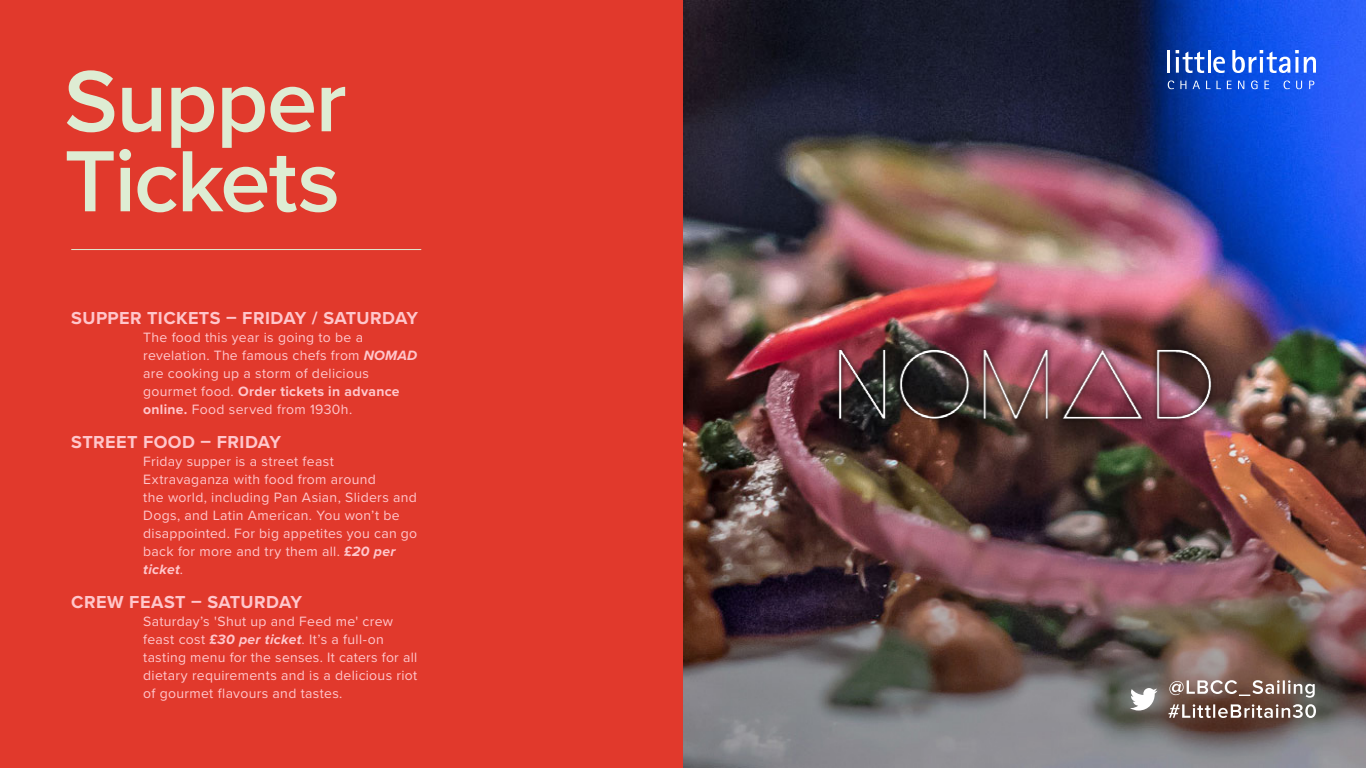
<style>
.page{position:relative;width:1366px;height:768px;background:#fff}
.page>*{position:absolute;margin:0;border:0;box-sizing:border-box;transform-origin:0 0}
.t1{font:600 90px/80px "Proxima Nova";letter-spacing:-.02em;color:#deecd3}
.t2{font:700 18px "Proxima Nova";letter-spacing:.02em;color:#ffc6cb}
.t3{font:14px/18px "Proxima Nova";letter-spacing:.02em;color:#ffc6cb}
.s1{font-weight:700;font-style:italic}
.s2{font-weight:700}
</style>
<div class="page">
<div style="left:0;top:0;width:683px;height:768px;background:#e1392c"></div>
<img style="left:683px;top:0;width:683px;height:768px">
<img style="left:796px;top:342px;width:456px;height:84px">
<hr style="left:1167px;top:50px;width:3px;height:23px;background:#fff">
<svg style="left:1176px;top:50px;width:28px;height:23px"></svg>
<hr style="left:1208px;top:50px;width:3px;height:23px;background:#fff">
<svg style="left:1213px;top:57px;width:12px;height:16px"></svg>
<svg style="left:1232px;top:50px;width:84px;height:23px"></svg>
<svg style="left:1168px;top:81px;width:6px;height:8px"></svg>
<svg style="left:1180px;top:81px;width:6px;height:8px"></svg>
<svg style="left:1193px;top:81px;width:7px;height:8px"></svg>
<svg style="left:1206px;top:81px;width:15px;height:8px"></svg>
<svg style="left:1227px;top:81px;width:5px;height:8px"></svg>
<svg style="left:1238px;top:81px;width:6px;height:8px"></svg>
<svg style="left:1251px;top:81px;width:7px;height:8px"></svg>
<svg style="left:1264px;top:81px;width:5px;height:8px"></svg>
<svg style="left:1284px;top:81px;width:6px;height:8px"></svg>
<svg style="left:1296px;top:81px;width:6px;height:8px"></svg>
<svg style="left:1309px;top:81px;width:5px;height:8px"></svg>
<svg style="left:1130px;top:688px;width:28px;height:23px"></svg>
<svg style="left:1168px;top:704px;width:148px;height:14px"></svg>
<svg style="left:1169px;top:680px;width:146px;height:18px;background:#958078"></svg>
<hr style="left:71px;top:249px;width:350px;height:1px;background:#deecd3">
<h1 class="t1" style="left:64px;top:59px;width:284px">Supper<br>Tickets</h1>
<p class="t2" style="left:71px;top:304px;width:348px">SUPPER TICKETS – FRIDAY / SATURDAY</p>
<p class="t3" style="left:143px;top:327px;width:276px">The food this year is going to be a revelation. The famous chefs from <span class="s1">NOMAD </span>are cooking up a storm of delicious gourmet food. <span class="s2">Order tickets in advance online.</span> Food served from 1930h.</p>
<p class="t2" style="left:71px;top:428px;width:211px">STREET FOOD – FRIDAY</p>
<p class="t3" style="left:143px;top:451px;width:276px">Friday supper is a street feast Extravaganza with food from around<br>the world, including Pan Asian, Sliders and Dogs, and Latin American. You won’t be disappointed. For big appetites you can go back for more and try them all. <span class="s1">£20 per ticket</span>.</p>
<p class="t2" style="left:71px;top:588px;width:232px">CREW FEAST – SATURDAY</p>
<p class="t3" style="left:143px;top:611px;width:275px">Saturday’s 'Shut up and Feed me' crew feast cost <span class="s1">£30 per ticket</span>. It’s a full-on tasting menu for the senses. It caters for all dietary requirements and is a delicious riot of gourmet flavours and tastes.</p>
</div>
